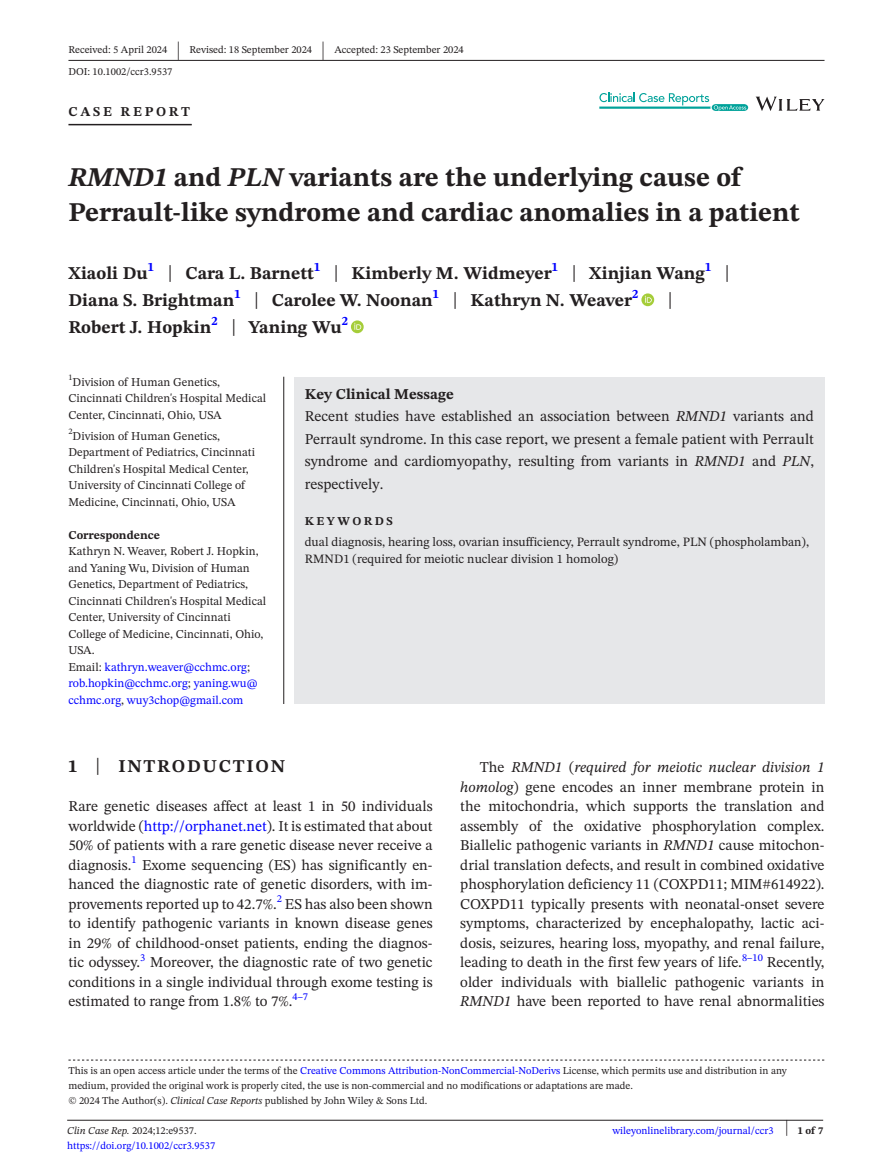
<style>
.page{position:relative;width:893px;height:1174px;background:#fff}
.page>*{position:absolute;margin:0;border:0;box-sizing:border-box;transform-origin:0 0}
.t1{font:700 27px/34.5px "STIX Two Text";color:#231f20}
.t2{font:25.65px "STIX Two Text";color:#231f20;scale:.49 1}
.t3{font:23.4px "STIX Two Text";color:#231f20;scale:.77 1}
.t4{font:700 18px/27px "STIX Two Text";color:#231f20}
.t5{font:700 18px "STIX Two Text";letter-spacing:.1em;color:#231f20}
.t6{font:15px/19.5px "STIX Two Text";color:#231f20;text-align:justify}
.t7{font:700 13.5px "STIX Two Text";letter-spacing:.2em;color:#231f20}
.t8{font:12.75px/17.2px "STIX Two Text";color:#231f20}
.t9{font:12px/16.5px "STIX Two Text";color:#231f20}
.t10{font:700 12px "STIX Two Text";color:#231f20}
.t11{font:700 12px "STIX Two Text";letter-spacing:.2em;color:#231f20}
.t12{font:10.5px/15px "STIX Two Text";color:#231f20}
.t13{font:10.5px "STIX Two Text";color:#00f}
.t14{font:700 10.5px "STIX Two Text";color:#231f20}
.s1{font-style:italic}
.s2{font-weight:400;font-size:23.4px}
.s3{color:#00f}
.s4{font-weight:700}
.s5{font-weight:400;font-size:23.7px}
.s6{font-weight:400;font-size:22.2px}
</style>
<div class="page">
<hr style="left:67px;top:1119px;width:756px;height:1px;background:#231f20">
<svg style="left:756px;top:97px;width:68px;height:14px"></svg>
<svg style="left:599px;top:93px;width:149px;height:18px"></svg>
<hr style="left:68px;top:60px;width:756px;height:1px;background:#231f20">
<hr style="left:68px;top:124px;width:124px;height:1px;background:#231f20">
<svg style="left:641px;top:293px;width:13px;height:13px"></svg>
<svg style="left:645px;top:296px;width:7px;height:7px"></svg>
<svg style="left:351px;top:320px;width:13px;height:13px"></svg>
<svg style="left:354px;top:323px;width:7px;height:7px"></svg>
<svg style="left:68px;top:1059px;width:756px;height:1px"></svg>
<hr style="left:283px;top:377px;width:1px;height:327px;background:#231f20">
<div style="left:294px;top:377px;width:530px;height:196px;background:#e6e7e9"></div>
<div style="left:294px;top:573px;width:530px;height:131px;background:#e6e7e9"></div>
<p class="t12" style="left:68px;top:42px;width:100px">Received: 5 April 2024</p>
<h2 class="t2" style="left:177px;top:32px;width:8px">|</h2>
<p class="t12" style="left:189px;top:42px;width:124px">Revised: 18 September 2024</p>
<h2 class="t2" style="left:322px;top:32px;width:8px">|</h2>
<p class="t12" style="left:334px;top:42px;width:131px">Accepted: 23 September 2024</p>
<p class="t12" style="left:68px;top:64px;width:105px">DOI: 10.1002/ccr3.9537</p>
<p class="t7" style="left:68px;top:101px;width:123px">CASE REPORT</p>
<h1 class="t1" style="left:68px;top:161px;width:733px"><span class="s1">RMND1</span> and <span class="s1">PLN</span> variants are the underlying cause of<br>Perrault-like syndrome and cardiac anomalies in a patient</h1>
<p class="t4" style="left:68px;top:260px;width:663px">Xiaoli Du<sup>1</sup> <span class="s2">|</span> Cara L. Barnett<sup>1</sup> <span class="s2">|</span> Kimberly M. Widmeyer<sup>1</sup> <span class="s2">|</span> Xinjian Wang<sup>1</sup> <span class="s2">|<br></span>Diana S. Brightman<sup>1</sup> <span class="s2">|</span> Carolee W. Noonan<sup>1</sup> <span class="s2">|</span> Kathryn N. Weaver<sup>2</sup></p>
<h3 class="t3" style="left:668px;top:284px;width:8px">|</h3>
<p class="t4" style="left:68px;top:314px;width:281px">Robert J. Hopkin<sup>2</sup> <span class="s2">|</span> Yaning Wu<sup>2</sup></p>
<p class="t9" style="left:68px;top:373px;width:199px"><sup>1</sup>Division of Human Genetics,<br>Cincinnati Children's Hospital Medical<br>Center, Cincinnati, Ohio, USA</p>
<p class="t9" style="left:68px;top:427px;width:188px"><sup>2</sup>Division of Human Genetics, Department of Pediatrics, Cincinnati Children's Hospital Medical Center, University of Cincinnati College of Medicine, Cincinnati, Ohio, USA</p>
<p class="t10" style="left:68px;top:526px;width:93px">Correspondence</p>
<p class="t9" style="left:68px;top:543px;width:199px">Kathryn N. Weaver, Robert J. Hopkin, and Yaning Wu, Division of Human Genetics, Department of Pediatrics, Cincinnati Children's Hospital Medical Center, University of Cincinnati College of Medicine, Cincinnati, Ohio, USA.<br>Email: <span class="s3">kathryn.weaver@cchmc.org</span>; <span class="s3">rob.hopkin@cchmc.org</span>; <span class="s3">yaning.wu@ cchmc.org</span>, <span class="s3">wuy3chop@gmail.com</span></p>
<p class="t6" style="left:305px;top:382px;width:511px;line-height:22.5px;text-align:left"><span class="s4">Key Clinical Message<br></span>Recent studies have established an association between <span class="s1">RMND1</span> variants and Perrault syndrome. In this case report, we present a female patient with Perrault syndrome and cardiomyopathy, resulting from variants in <span class="s1">RMND1</span> and <span class="s1">PLN</span>, respectively.</p>
<p class="t11" style="left:305px;top:512px;width:90px">KEYWORDS</p>
<p class="t8" style="left:305px;top:533px;width:506px">dual diagnosis, hearing loss, ovarian insufficiency, Perrault syndrome, PLN (phospholamban),<br>RMND1 (required for meiotic nuclear division 1 homolog)</p>
<p class="t5" style="left:68px;top:753px;width:218px">1 <span class="s5">|</span> INTRODUCTION</p>
<p class="t6" style="left:68px;top:796px;width:366px">Rare genetic diseases affect at least 1 in 50 individuals worldwide (<span class="s3">http://orphanet.net</span>). It is estimated that about 50% of patients with a rare genetic disease never receive a diagnosis.</p>
<p class="t13" style="left:131px;top:852px;width:7px">1</p>
<p class="t6" style="left:68px;top:855px;width:366px;text-indent:74px">Exome sequencing (ES) has significantly en&shy;hanced the diagnostic rate of genetic disorders, with im&shy;provements reported up to 42.7%.</p>
<p class="t13" style="left:277px;top:891px;width:7px">2</p>
<p class="t6" style="left:68px;top:894px;width:366px;text-indent:216px">ES has also been shown to identify pathogenic variants in known disease genes in 29% of childhood-onset patients, ending the diagnos&shy;tic odyssey.</p>
<p class="t13" style="left:140px;top:949px;width:7px">3</p>
<p class="t6" style="left:68px;top:952px;width:366px;text-indent:82px">Moreover, the diagnostic rate of two genetic conditions in a single individual through exome testing is estimated to range from 1.8% to 7%.</p>
<p class="t13" style="left:293px;top:988px;width:17px">4–7</p>
<p class="t6" style="left:460px;top:757px;width:366px;text-indent:20px">The <span class="s1">RMND1</span> (<span class="s1">required for meiotic nuclear division 1 homolog</span>) gene encodes an inner membrane protein in the mitochondria, which supports the translation and assembly of the oxidative phosphorylation complex.<br>Biallelic pathogenic variants in <span class="s1">RMND1</span> cause mitochon&shy;drial translation defects, and result in combined oxidative phosphorylation deficiency 11 (COXPD11; MIM#614922).<br>COXPD11 typically presents with neonatal-onset severe symptoms, characterized by encephalopathy, lactic aci&shy;dosis, seizures, hearing loss, myopathy, and renal failure, leading to death in the first few years of life.</p>
<p class="t13" style="left:742px;top:949px;width:22px">8–10</p>
<p class="t6" style="left:460px;top:952px;width:366px;text-indent:306px">Recently, older individuals with biallelic pathogenic variants in <span class="s1">RMND1</span> have been reported to have renal abnormalities</p>
<p class="t12" style="left:68px;top:1063px;width:720px">This is an open access article under the terms of the <span class="s3">Creative Commons Attribution-NonCommercial-NoDerivs</span> License, which permits use and distribution in any medium, provided the original work is properly cited, the use is non-commercial and no modifications or adaptations are made.<br>© 2024 The Author(s). <span class="s1">Clinical Case Reports</span> published by John Wiley &amp; Sons Ltd.</p>
<p class="t12" style="left:67px;top:1123px;width:131px"><span class="s1">Clin Case Rep.</span> 2024;12:e9537.</p>
<p class="t14" style="left:785px;top:1123px;width:39px"><span class="s6">|</span> 1 of 7</p>
<p class="t13" style="left:67px;top:1138px;width:150px">https://doi.org/10.1002/ccr3.9537</p>
<p class="t13" style="left:612px;top:1123px;width:163px">wileyonlinelibrary.com/journal/ccr3</p>
</div>
